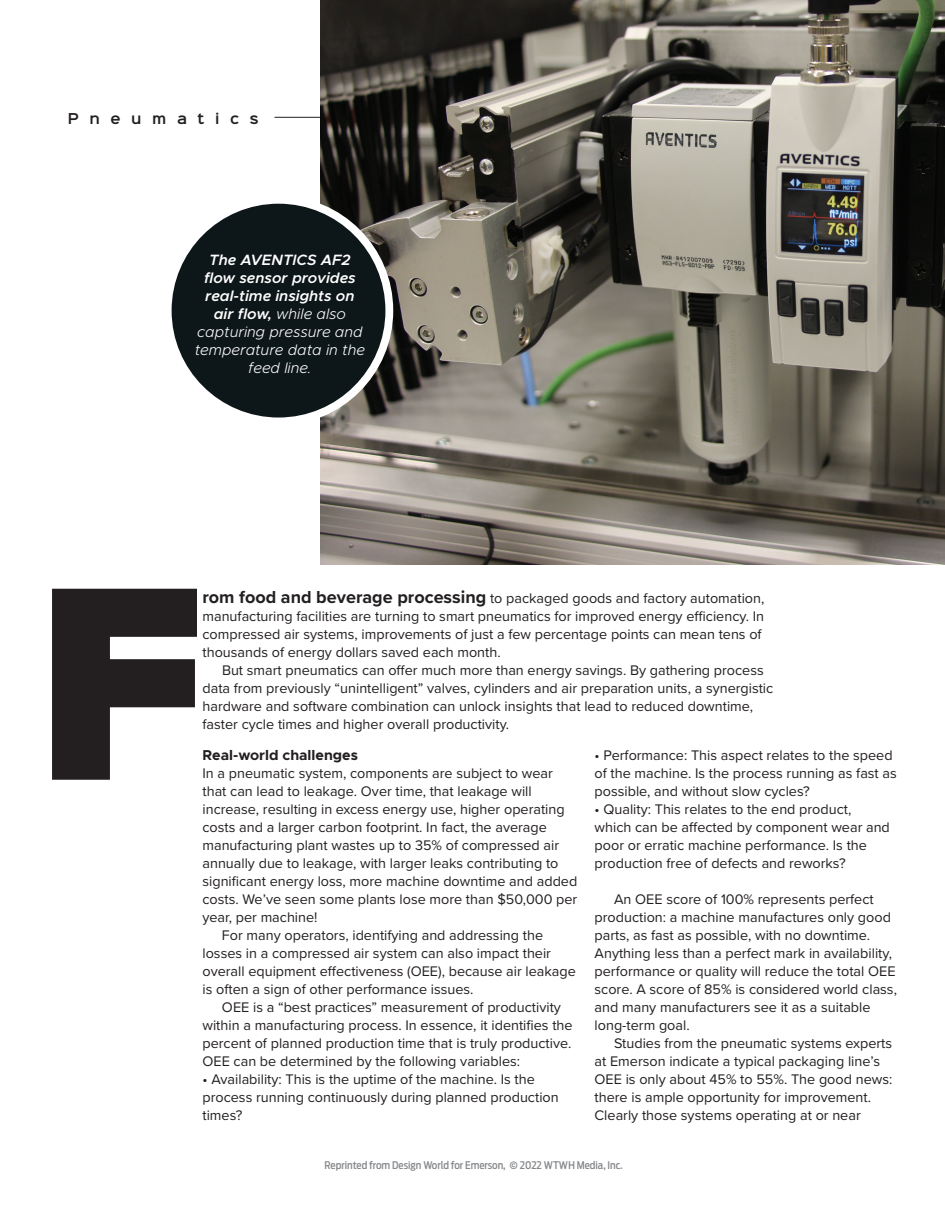
<style>
.page{position:relative;width:945px;height:1215px;background:#fff}
.page>*{position:absolute;margin:0;border:0;box-sizing:border-box;transform-origin:0 0}
.t1{font:900 286.35px "Proxima Nova";color:#231f20}
.t2{font:italic 600 15px/18px "Metropolis";color:#fff;text-align:center}
.t3{font:14.4px/18px "Proxima Nova";color:#231f20}
.t4{font:700 14.4px "Metropolis";color:#231f20}
.t5{font:600 13.5px "Sinkin Sans 600";letter-spacing:.78em;color:#231f20}
.t6{font:500 10.5px "Antenna Cond";color:#86888b}
.s1{font-weight:300}
.s2{font-weight:700;font-size:18px}
.s3{font-family:"Museo Sans 700";font-weight:400}
</style>
<div class="page">
<hr style="left:274px;top:117px;width:671px;height:1px;background:#231f20">
<img style="left:320px;top:0;width:625px;height:564px">
<div style="left:168px;top:200px;width:221px;height:221px;background:#0d1619;border-radius:50%"></div>
<div style="left:164px;top:196px;width:229px;height:229px;border:8px solid #fff;border-radius:50%"></div>
<p class="t5" style="left:68px;top:107px;width:192px">Pneumatics</p>
<p class="t2" style="left:195px;top:251px;width:172px">The AVENTICS AF2 flow sensor provides real-time insights on air flow, <span class="s1">while also capturing pressure and temperature data in the feed line.</span></p>
<h1 class="t1" style="left:37px;top:471px;width:171px">F</h1>
<p class="t3" style="left:202px;top:588px;width:563px"><span class="s2">rom food and beverage processing</span> to packaged goods and factory automation, manufacturing facilities are turning to smart pneumatics for improved energy efficiency. In compressed air systems, improvements of just a few percentage points can mean tens of thousands of energy dollars saved each month.</p>
<p class="t3" style="left:203px;top:660px;width:572px;text-indent:19px">But smart pneumatics can offer much more than energy savings. By gathering process data from previously “unintelligent” valves, cylinders and air preparation units, a synergistic hardware and software combination can unlock insights that lead to reduced downtime, faster cycle times and higher overall productivity.</p>
<p class="t4" style="left:202px;top:746px;width:157px">Real-world challenges</p>
<p class="t3" style="left:202px;top:764px;width:352px">In a pneumatic system, components are subject to wear</p>
<p class="t3" style="left:202px;top:782px;width:331px">that can lead to leakage. Over time, that leakage will</p>
<p class="t3" style="left:202px;top:800px;width:364px">increase, resulting in excess energy use, higher operating</p>
<p class="t3" style="left:202px;top:818px;width:346px">costs and a larger carbon footprint. In fact, the average</p>
<p class="t3" style="left:202px;top:836px;width:358px">manufacturing plant wastes up to 35% of compressed air</p>
<p class="t3" style="left:202px;top:854px;width:358px">annually due to leakage, with larger leaks contributing to</p>
<p class="t3" style="left:202px;top:872px;width:376px">significant energy loss, more machine downtime and added</p>
<p class="t3" style="left:202px;top:890px;width:376px">costs. We’ve seen some plants lose more than $50,000 per</p>
<p class="t3" style="left:202px;top:908px;width:117px">year, per machine!</p>
<p class="t3" style="left:222px;top:926px;width:323px">For many operators, identifying and addressing the</p>
<p class="t3" style="left:202px;top:944px;width:350px">losses in a compressed air system can also impact their</p>
<p class="t3" style="left:202px;top:962px;width:375px">overall equipment effectiveness (OEE), because air leakage</p>
<p class="t3" style="left:202px;top:980px;width:273px">is often a sign of other performance issues.</p>
<p class="t3" style="left:222px;top:998px;width:341px">OEE is a “best practices” measurement of productivity</p>
<p class="t3" style="left:202px;top:1016px;width:372px">within a manufacturing process. In essence, it identifies the</p>
<p class="t3" style="left:202px;top:1034px;width:370px">percent of planned production time that is truly productive.</p>
<p class="t3" style="left:202px;top:1052px;width:319px">OEE can be determined by the following variables:</p>
<p class="t3" style="left:202px;top:1070px;width:358px">• Availability: This is the uptime of the machine. Is the process running continuously during planned production times?</p>
<p class="t3" style="left:595px;top:745px;width:304px">• Performance: This aspect relates to the speed of the machine. Is the process running as fast as possible, and without slow cycles?</p>
<p class="t3" style="left:595px;top:799px;width:297px">• Quality: This relates to the end product, which can be affected by component wear and poor or erratic machine performance. Is the production free of defects and reworks?</p>
<p class="t3" style="left:595px;top:889px;width:304px;text-indent:19px">An OEE score of 100% represents perfect production: a machine manufactures only good parts, as fast as possible, with no downtime.<br>Anything less than a perfect mark in availability, performance or quality will reduce the total OEE score. A score of 85% is considered world class, and many manufacturers see it as a suitable long-term goal.</p>
<p class="t3" style="left:595px;top:1033px;width:299px;text-indent:19px">Studies from the pneumatic systems experts at Emerson indicate a typical packaging line’s OEE is only about 45% to 55%. The good news: there is ample opportunity for improvement.<br>Clearly those systems operating at or near</p>
<p class="t6" style="left:325px;top:1159px;width:300px">Reprinted from Design World for Emerson, <span class="s3">©</span> 2022 WTWH Media, Inc.</p>
</div>
